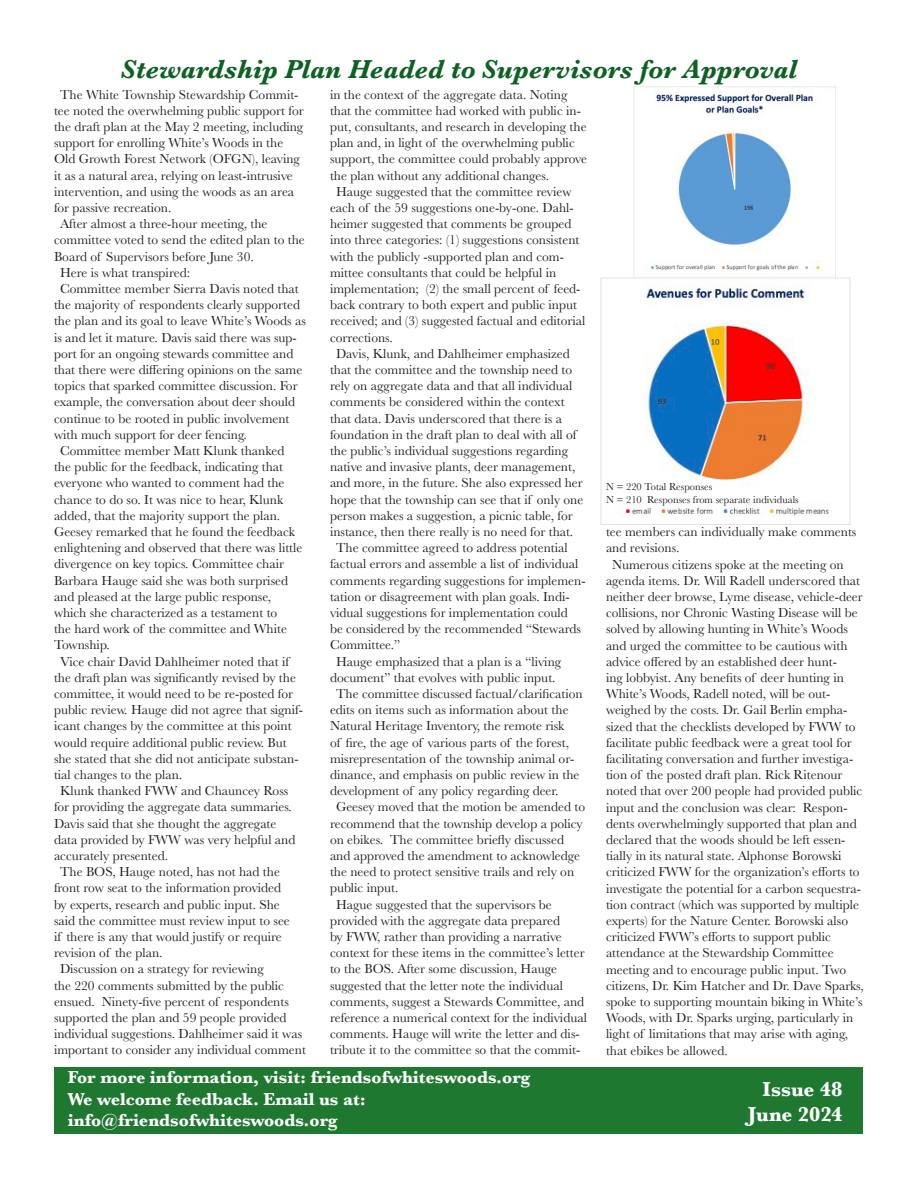
<style>
.page{position:relative;width:918px;height:1188px;background:#fff}
.page>*{position:absolute;margin:0;border:0;box-sizing:border-box;transform-origin:0 0}
.t1{font:italic 700 27px "Baskerville";color:#0e6123}
.t2{font:700 21px "Baskerville";letter-spacing:-.005em;color:#fff}
.t3{font:700 18px "Baskerville";color:#fff}
.t4{font:13.5px/16.2px "Baskerville";color:#231f20}
.t5{font:10.5px "Baskerville";color:#231f20}
</style>
<div class="page">
<img style="left:600px;top:278px;width:251px;height:246px">
<div style="left:54px;top:1067px;width:809px;height:66px;background:#1f7830"></div>
<img style="left:634px;top:86px;width:201px;height:192px">
<p class="t1" style="left:121px;top:50px;width:678px">Stewardship Plan Headed to Supervisors for Approval</p>
<p class="t4" style="left:54px;top:86px;width:251px;text-indent:6px">The White Township Stewardship Commit&shy;tee noted the overwhelming public support for the draft plan at the May 2 meeting, including support for enrolling White’s Woods in the Old Growth Forest Network (OFGN), leaving it as a natural area, relying on least-intrusive intervention, and using the woods as an area for passive recreation.</p>
<p class="t4" style="left:54px;top:216px;width:252px;text-indent:6px">After almost a three-hour meeting, the committee voted to send the edited plan to the<br>Board of Supervisors before June 30.</p>
<p class="t4" style="left:60px;top:264px;width:132px">Here is what transpired:</p>
<p class="t4" style="left:54px;top:281px;width:253px;text-indent:6px">Committee member Sierra Davis noted that the majority of respondents clearly supported the plan and its goal to leave White’s Woods as is and let it mature. Davis said there was sup&shy;port for an ongoing stewards committee and that there were differing opinions on the same topics that sparked committee discussion. For example, the conversation about deer should continue to be rooted in public involvement with much support for deer fencing.</p>
<p class="t4" style="left:54px;top:443px;width:250px;text-indent:6px">Committee member Matt Klunk thanked the public for the feedback, indicating that everyone who wanted to comment had the chance to do so. It was nice to hear, Klunk added, that the majority support the plan.<br>Geesey remarked that he found the feedback enlightening and observed that there was little divergence on key topics. Committee chair Barbara Hauge said she was both surprised and pleased at the large public response, which she characterized as a testament to<br>the hard work of the committee and White Township.</p>
<p class="t4" style="left:54px;top:653px;width:251px;text-indent:6px">Vice chair David Dahlheimer noted that if the draft plan was significantly revised by the committee, it would need to be re-posted for public review. Hauge did not agree that signif&shy;icant changes by the committee at this point would require additional public review. But she stated that she did not anticipate substan&shy;tial changes to the plan.</p>
<p class="t4" style="left:54px;top:783px;width:243px;text-indent:6px">Klunk thanked FWW and Chauncey Ross for providing the aggregate data summaries.<br>Davis said that she thought the aggregate data provided by FWW was very helpful and accurately presented.</p>
<p class="t4" style="left:54px;top:864px;width:237px;text-indent:6px">The BOS, Hauge noted, has not had the front row seat to the information provided by experts, research and public input. She said the committee must review input to see if there is any that would justify or require revision of the plan.</p>
<p class="t4" style="left:54px;top:961px;width:253px;text-indent:6px">Discussion on a strategy for reviewing<br>the 220 comments submitted by the public ensued. Ninety-five percent of respondents supported the plan and 59 people provided individual suggestions. Dahlheimer said it was important to consider any individual comment</p>
<p class="t4" style="left:330px;top:86px;width:258px">in the context of the aggregate data. Noting that the committee had worked with public in&shy;put, consultants, and research in developing the plan and, in light of the overwhelming public support, the committee could probably approve the plan without any additional changes.</p>
<p class="t4" style="left:330px;top:183px;width:257px;text-indent:6px">Hauge suggested that the committee review each of the 59 suggestions one-by-one. Dahl&shy;heimer suggested that comments be grouped into three categories: (1) suggestions consistent with the publicly -supported plan and com&shy;mittee consultants that could be helpful in implementation; (2) the small percent of feed&shy;back contrary to both expert and public input received; and (3) suggested factual and editorial corrections.</p>
<p class="t4" style="left:330px;top:345px;width:255px;text-indent:6px">Davis, Klunk, and Dahlheimer emphasized that the committee and the township need to rely on aggregate data and that all individual comments be considered within the context that data. Davis underscored that there is a foundation in the draft plan to deal with all of the public’s individual suggestions regarding native and invasive plants, deer management, and more, in the future. She also expressed her hope that the township can see that if only one person makes a suggestion, a picnic table, for instance, then there really is no need for that.</p>
<p class="t4" style="left:330px;top:540px;width:257px;text-indent:6px">The committee agreed to address potential factual errors and assemble a list of individual comments regarding suggestions for implemen&shy;tation or disagreement with plan goals. Indi&shy;vidual suggestions for implementation could<br>be considered by the recommended “Stewards Committee.”</p>
<p class="t4" style="left:330px;top:653px;width:233px;text-align:center">Hauge emphasized that a plan is a “living document” that evolves with public input.</p>
<p class="t4" style="left:330px;top:686px;width:254px;text-indent:6px">The committee discussed factual/clarification edits on items such as information about the Natural Heritage Inventory, the remote risk<br>of fire, the age of various parts of the forest, misrepresentation of the township animal or&shy;dinance, and emphasis on public review in the development of any policy regarding deer.</p>
<p class="t4" style="left:330px;top:799px;width:257px;text-indent:6px">Geesey moved that the motion be amended to recommend that the township develop a policy on ebikes. The committee briefly discussed and approved the amendment to acknowledge the need to protect sensitive trails and rely on public input.</p>
<p class="t4" style="left:330px;top:896px;width:259px;text-indent:6px">Hague suggested that the supervisors be provided with the aggregate data prepared<br>by FWW, rather than providing a narrative context for these items in the committee’s letter to the BOS. After some discussion, Hauge suggested that the letter note the individual comments, suggest a Stewards Committee, and reference a numerical context for the individual comments. Hauge will write the letter and dis&shy;tribute it to the committee so that the commit-</p>
<p class="t5" style="left:606px;top:480px;width:108px">N = 220 Total Responses</p>
<p class="t5" style="left:606px;top:493px;width:194px">N = 210 Responses from separate individuals</p>
<p class="t4" style="left:606px;top:524px;width:252px">tee members can individually make comments and revisions.</p>
<p class="t4" style="left:606px;top:556px;width:259px;text-indent:6px">Numerous citizens spoke at the meeting on agenda items. Dr. Will Radell underscored that neither deer browse, Lyme disease, vehicle-deer collisions, nor Chronic Wasting Disease will be solved by allowing hunting in White’s Woods and urged the committee to be cautious with advice offered by an established deer hunt-<br>ing lobbyist. Any benefits of deer hunting in White’s Woods, Radell noted, will be out&shy;weighed by the costs. Dr. Gail Berlin empha&shy;sized that the checklists developed by FWW to facilitate public feedback were a great tool for facilitating conversation and further investiga&shy;tion of the posted draft plan. Rick Ritenour noted that over 200 people had provided public input and the conclusion was clear: Respon&shy;dents overwhelmingly supported that plan and declared that the woods should be left essen&shy;tially in its natural state. Alphonse Borowski criticized FWW for the organization’s efforts to investigate the potential for a carbon sequestra&shy;tion contract (which was supported by multiple experts) for the Nature Center. Borowski also criticized FWW’s efforts to support public attendance at the Stewardship Committee meeting and to encourage public input. Two citizens, Dr. Kim Hatcher and Dr. Dave Sparks, spoke to supporting mountain biking in White’s Woods, with Dr. Sparks urging, particularly in light of limitations that may arise with aging, that ebikes be allowed.</p>
<p class="t3" style="left:68px;top:1065px;width:464px">For more information, visit: friendsofwhiteswoods.org</p>
<p class="t3" style="left:68px;top:1086px;width:299px">We welcome feedback. Email us at:</p>
<p class="t3" style="left:68px;top:1108px;width:271px">info@friendsofwhiteswoods.org</p>
<p class="t2" style="left:762px;top:1074px;width:82px">Issue 48</p>
<p class="t2" style="left:748px;top:1099px;width:96px">June 2024</p>
</div>
